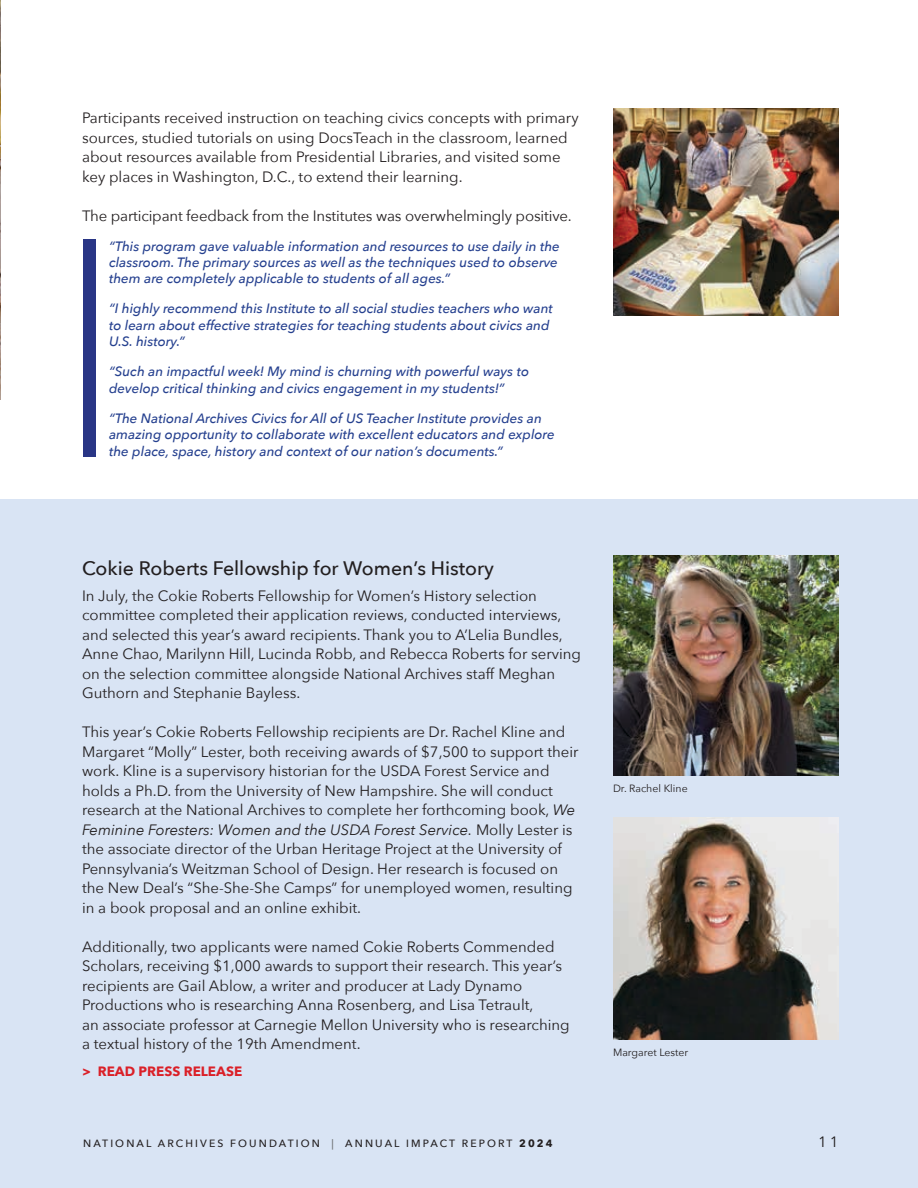
<style>
.page{position:relative;width:918px;height:1188px;background:#fff}
.page>*{position:absolute;margin:0;border:0;box-sizing:border-box;transform-origin:0 0}
.t1{font:500 19.5px "Avenir Next";color:#231f20}
.t2{font:15px/19.5px "Avenir Next";color:#231f20}
.t3{font:italic 500 13.5px/16.5px "Avenir Next";color:#25408f}
.t4{font:700 13.5px "Avenir Next";color:#db2028}
.t5{font:500 10.5px "Avenir Next";letter-spacing:.2em;color:#231f20}
.t6{font:10.5px "Avenir Next";color:#231f20}
.s1{font-style:italic}
.s2{color:#6d6f71}
.s3{font-weight:700}
</style>
<div class="page">
<div style="left:1px;top:500px;width:917px;height:688px;background:#d9e4f4"></div>
<img style="left:0;top:0;width:1px;height:399px">
<img style="left:613px;top:818px;width:225px;height:222px">
<img style="left:613px;top:555px;width:225px;height:220px">
<img style="left:613px;top:108px;width:225px;height:208px">
<div style="left:84px;top:240px;width:12px;height:217px;background:#293585"></div>
<p class="t2" style="left:82px;top:107px;width:498px">Participants received instruction on teaching civics concepts with primary sources, studied tutorials on using DocsTeach in the classroom, learned about resources available from Presidential Libraries, and visited some key places in Washington, D.C., to extend their learning.</p>
<p class="t2" style="left:82px;top:205px;width:491px">The participant feedback from the Institutes was overwhelmingly positive.</p>
<p class="t3" style="left:109px;top:237px;width:452px">“This program gave valuable information and resources to use daily in the classroom. The primary sources as well as the techniques used to observe them are completely applicable to students of all ages.”</p>
<p class="t3" style="left:109px;top:300px;width:445px">“I highly recommend this Institute to all social studies teachers who want to learn about effective strategies for teaching students about civics and<br>U.S. history.”</p>
<p class="t3" style="left:109px;top:363px;width:422px">“Such an impactful week! My mind is churning with powerful ways to develop critical thinking and civics engagement in my students!”</p>
<p class="t3" style="left:109px;top:410px;width:447px">“The National Archives Civics for All of US Teacher Institute provides an amazing opportunity to collaborate with excellent educators and explore the place, space, history and context of our nation’s documents.”</p>
<h1 class="t1" style="left:82px;top:551px;width:414px">Cokie Roberts Fellowship for Women’s History</h1>
<p class="t2" style="left:82px;top:585px;width:501px">In July, the Cokie Roberts Fellowship for Women’s History selection committee completed their application reviews, conducted interviews, and selected this year’s award recipients. Thank you to A’Lelia Bundles, Anne Chao, Marilynn Hill, Lucinda Robb, and Rebecca Roberts for serving on the selection committee alongside National Archives staff Meghan Guthorn and Stephanie Bayless.</p>
<p class="t2" style="left:82px;top:722px;width:498px">This year’s Cokie Roberts Fellowship recipients are Dr. Rachel Kline and Margaret “Molly” Lester, both receiving awards of $7,500 to support their work. Kline is a supervisory historian for the USDA Forest Service and holds a Ph.D. from the University of New Hampshire. She will conduct research at the National Archives to complete her forthcoming book, <span class="s1">We Feminine Foresters: Women and the USDA Forest Service.</span> Molly Lester is the associate director of the Urban Heritage Project at the University of Pennsylvania’s Weitzman School of Design. Her research is focused on the New Deal’s “She-She-She Camps” for unemployed women, resulting in a book proposal and an online exhibit.</p>
<p class="t2" style="left:82px;top:936px;width:489px">Additionally, two applicants were named Cokie Roberts Commended Scholars, receiving $1,000 awards to support their research. This year’s recipients are Gail Ablow, a writer and producer at Lady Dynamo Productions who is researching Anna Rosenberg, and Lisa Tetrault,<br>an associate professor at Carnegie Mellon University who is researching a textual history of the 19th Amendment.</p>
<p class="t4" style="left:82px;top:1059px;width:162px">&gt; READ PRESS RELEASE</p>
<p class="t6" style="left:613px;top:779px;width:76px">Dr. Rachel Kline</p>
<p class="t6" style="left:613px;top:1043px;width:77px">Margaret Lester</p>
<p class="t5" style="left:83px;top:1135px;width:471px">NATIONAL ARCHIVES FOUNDATION <span class="s2">|</span> ANNUAL IMPACT REPORT <span class="s3">2024</span></p>
<p class="t2" style="left:818px;top:1131px;width:22px">11</p>
</div>
